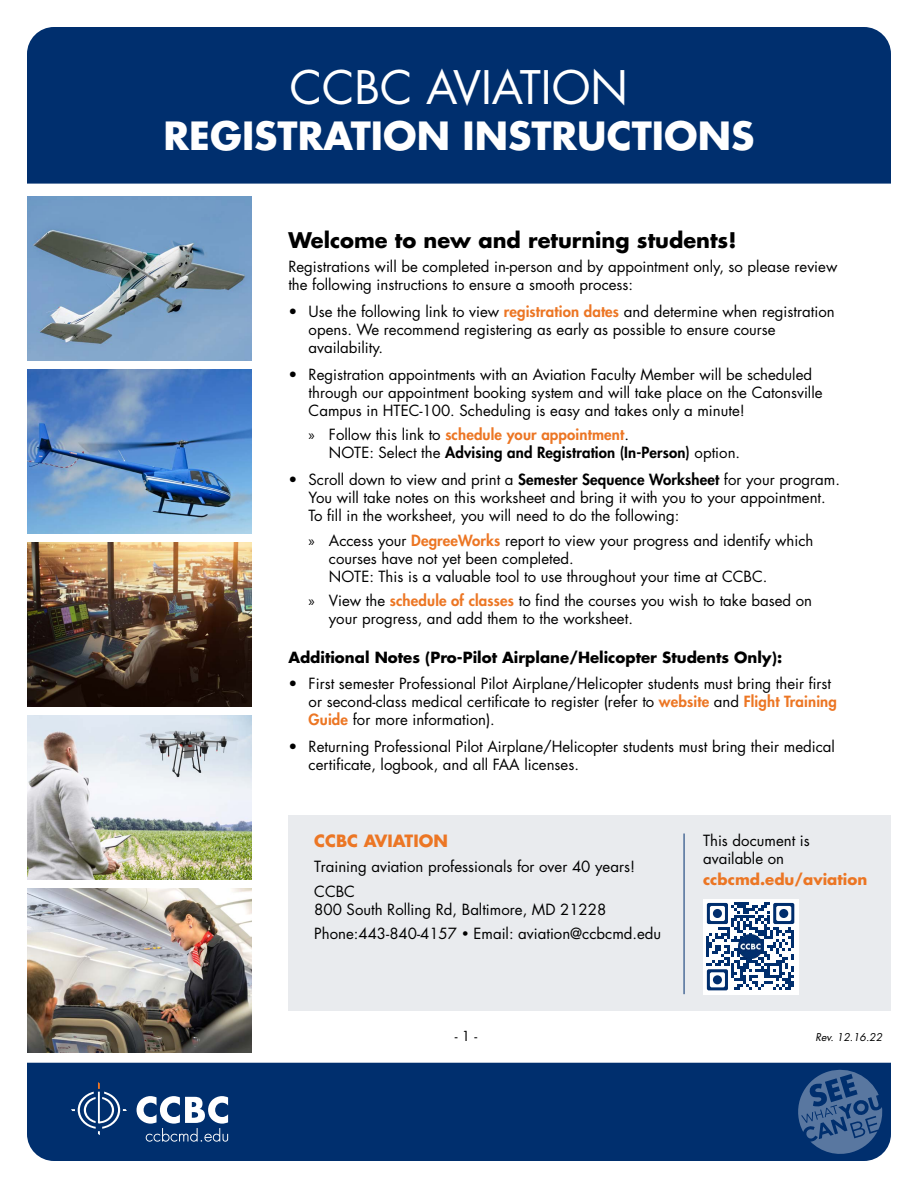
<style>
.page{position:relative;width:918px;height:1188px;background:#fff}
.page>*{position:absolute;margin:0;border:0;box-sizing:border-box;transform-origin:0 0}
.Header_1{font:45px "Futura Std";color:#fff}
.Header_1-2{font:700 37.8px "Futura Std";color:#fff}
.Header_2{font:700 21px "Futura Std";color:#000}
.contact_info_header{font:700 16.5px "Futura Std";color:#ec7624}
.body{font:15px/18px "Futura Std";color:#000}
.Header_3{font:700 15px "Futura Std";color:#000}
.contact_info{font:15px/18px "Futura Std";color:#000}
.contact_info-2{font:700 15px "Futura Std";color:#ec7624}
.t1{font:13.5px "Futura Std";color:#000}
.t2{font:italic 10.5px "Futura Std";color:#000}
.s1{font-weight:800;color:#ec7624}
.s2{font-family:"Myriad Pro"}
.s3{font-weight:800}
.s4{font-size:12px}
</style>
<div class="page">
<div style="left:27px;top:27px;width:864px;height:157px;background:#002f6e"></div>
<div style="left:288px;top:815px;width:603px;height:196px;background:#e9ebee"></div>
<div style="left:27px;top:1063px;width:864px;height:98px;background:#002f6e"></div>
<svg style="left:71px;top:1082px;width:56px;height:53px;background:#264e83"></svg>
<svg style="left:137px;top:1096px;width:91px;height:46px"></svg>
<svg style="left:793px;top:1065px;width:90px;height:90px;background:#2c5387"></svg>
<img style="left:27px;top:196px;width:225px;height:164px">
<img style="left:27px;top:369px;width:225px;height:164px">
<img style="left:27px;top:542px;width:225px;height:164px">
<img style="left:27px;top:715px;width:225px;height:164px">
<img style="left:27px;top:888px;width:225px;height:164px">
<hr style="left:684px;top:834px;width:1px;height:160px;background:#002f6e">
<div style="left:703px;top:899px;width:95px;height:95px;background:#fff"></div>
<svg style="left:707px;top:903px;width:87px;height:87px"></svg>
<div style="left:713px;top:909px;width:9px;height:9px;background:#002e6d;border-radius:50%"></div>
<div style="left:779px;top:909px;width:9px;height:9px;background:#002e6d;border-radius:50%"></div>
<div style="left:713px;top:975px;width:9px;height:9px;background:#002e6d;border-radius:50%"></div>
<img style="left:738px;top:934px;width:25px;height:25px">
<h1 class="Header_1" style="left:290px;top:59px;width:340px">CCBC AVIATION</h1>
<h1 class="Header_1-2" style="left:164px;top:110px;width:592px">REGISTRATION INSTRUCTIONS</h1>
<h2 class="Header_2" style="left:288px;top:226px;width:450px">Welcome to new and returning students!</h2>
<p class="body" style="left:288px;top:258px;width:551px">Registrations will be completed in-person and by appointment only, so please review the following instructions to ensure a smooth process:</p>
<p class="body" style="left:309px;top:303px;width:528px;text-indent:-20px">• Use the following link to view <span class="s1">registration dates</span> and determine when registration opens. We recommend registering as early as possible to ensure course availability.</p>
<p class="body" style="left:309px;top:365px;width:515px;text-indent:-20px">• Registration appointments with an Aviation Faculty Member will be scheduled through our appointment booking system and will take place on the Catonsville<br>Campus in HTEC-100. Scheduling is easy and takes only a minute!</p>
<p class="body" style="left:329px;top:426px;width:413px;text-indent:-20px"><span class="s2">»</span> Follow this link to <span class="s1">schedule your appointment</span>.<br>NOTE: Select the <span class="s3">Advising and Registration (In-Person)</span> option.</p>
<p class="body" style="left:309px;top:471px;width:533px;text-indent:-20px">• Scroll down to view and print a <span class="s3">Semester Sequence Worksheet</span> for your program.<br>You will take notes on this worksheet and bring it with you to your appointment.<br>To fill in the worksheet, you will need to do the following:</p>
<p class="body" style="left:329px;top:531px;width:486px;text-indent:-20px"><span class="s2">»</span> Access your <span class="s1">DegreeWorks</span> report to view your progress and identify which courses have not yet been completed.<br>NOTE: This is a valuable tool to use throughout your time at CCBC.</p>
<p class="body" style="left:329px;top:592px;width:485px;text-indent:-20px"><span class="s2">»</span> View the <span class="s1">schedule of classes</span> to find the courses you wish to take based on your progress, and add them to the worksheet.</p>
<h3 class="Header_3" style="left:288px;top:647px;width:495px">Additional Notes (Pro-Pilot Airplane/Helicopter Students Only):</h3>
<p class="body" style="left:309px;top:675px;width:530px;text-indent:-20px">• First semester Professional Pilot Airplane/Helicopter students must bring their first or second-class medical certificate to register (refer to <span class="s1">website</span> and <span class="s1">Flight Training<br>Guide</span> for more information).</p>
<p class="body" style="left:309px;top:738px;width:528px;text-indent:-20px">• Returning Professional Pilot Airplane/Helicopter students must bring their medical certificate, logbook, and all FAA licenses.</p>
<p class="contact_info_header" style="left:314px;top:830px;width:135px">CCBC AVIATION</p>
<p class="body" style="left:314px;top:858px;width:322px">Training aviation professionals for over 40 years!</p>
<p class="body" style="left:314px;top:882px;width:294px">CCBC<br>800 South Rolling Rd, Baltimore, MD 21228</p>
<p class="body" style="left:314px;top:925px;width:349px">Phone:443-840-4157 <span class="s4">•</span> Email: aviation@ccbcmd.edu</p>
<p class="contact_info" style="left:703px;top:832px;width:108px">This document is available on</p>
<p class="contact_info-2" style="left:703px;top:870px;width:166px">ccbcmd.edu/aviation</p>
<p class="t1" style="left:455px;top:1028px;width:24px">- 1 -</p>
<p class="t2" style="left:815px;top:1031px;width:68px">Rev. 12.16.22</p>
</div>
